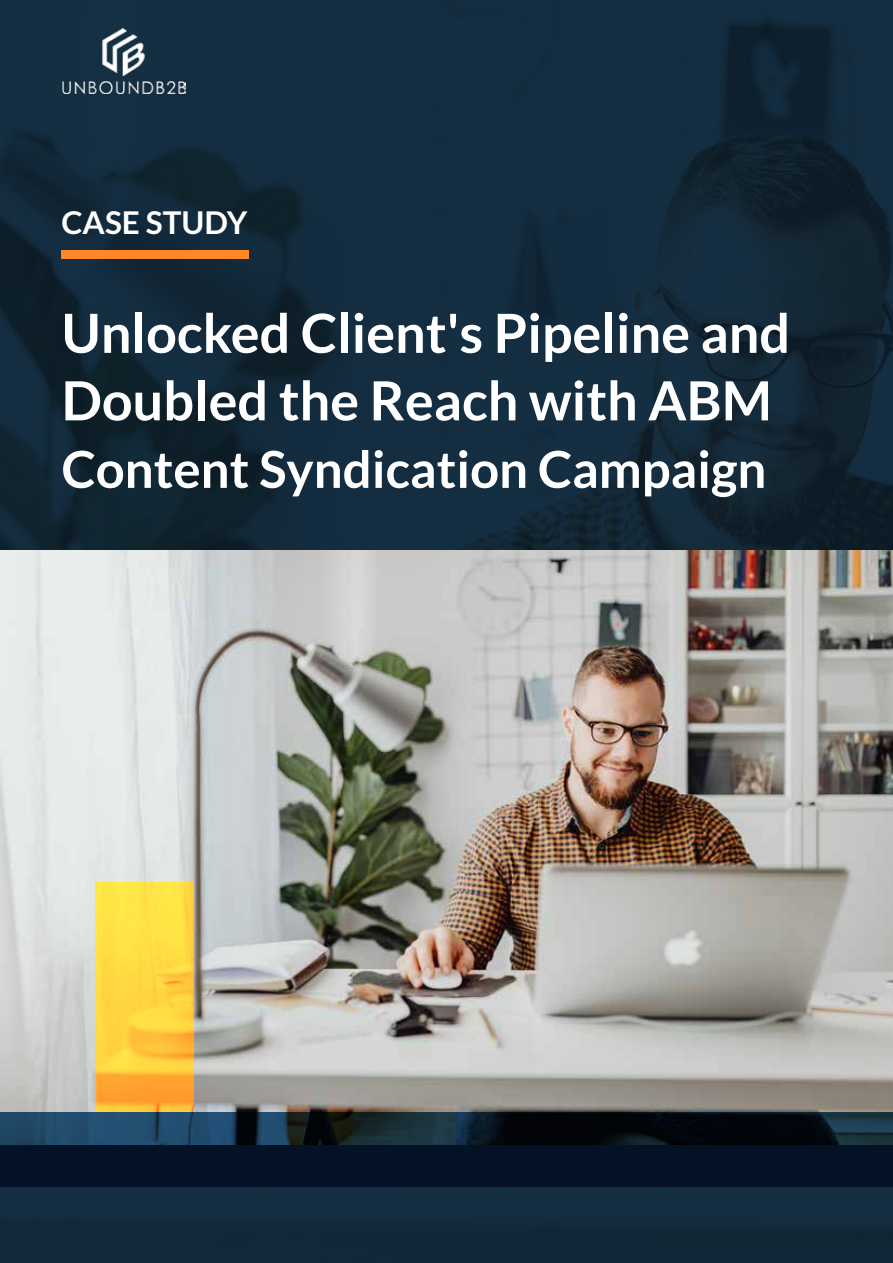
<style>
.page{position:relative;width:893px;height:1263px;background:#fff}
.page>*{position:absolute;margin:0;border:0;box-sizing:border-box;transform-origin:0 0}
.t1{font:700 54px/67.5px "Lato";color:#fff}
.t2{font:700 51px "Lato";color:#fff}
.t3{font:700 31.5px "Lato";color:#fff}
</style>
<div class="page">
<img style="left:0;top:0;width:893px;height:1263px">
<img style="left:1px;top:550px;width:892px;height:562px">
<svg style="left:0;top:1112px;width:893px;height:74px;background:#091a2c"></svg>
<svg style="left:95px;top:882px;width:98px;height:230px;background:#ffd03f"></svg>
<img style="left:62px;top:29px;width:123px;height:64px">
<div style="left:62px;top:251px;width:187px;height:8px;background:#ff8728"></div>
<p class="t3" style="left:62px;top:204px;width:187px">CASE STUDY</p>
<p class="t1" style="left:62px;top:299px;width:730px">Unlocked Client's Pipeline and<br>Doubled the Reach with ABM</p>
<p class="t2" style="left:62px;top:440px;width:706px">Content Syndication Campaign</p>
</div>
